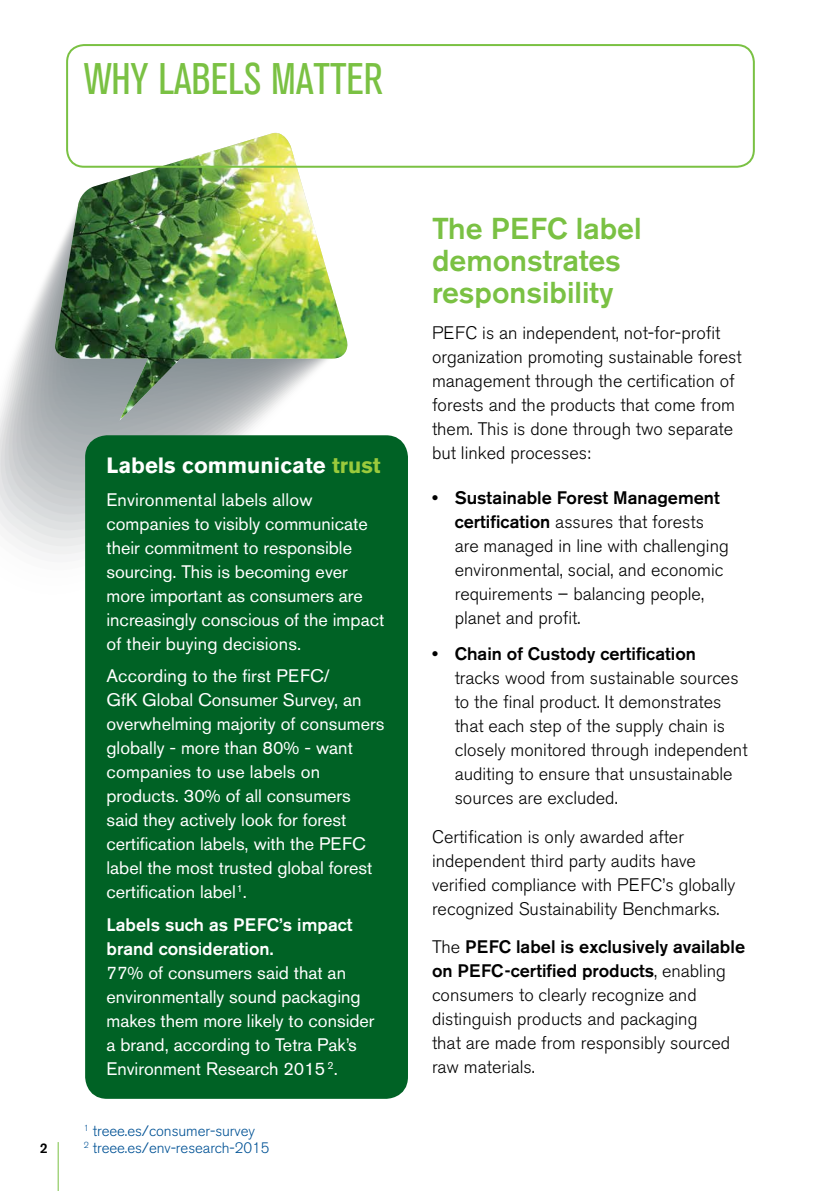
<style>
.page{position:relative;width:840px;height:1191px;background:#fff}
.page>*{position:absolute;margin:0;border:0;box-sizing:border-box;transform-origin:0 0}
.t1{font:condensed 44px "Akzidenz Grotesk BE";color:#7ac143}
.t2{font:500 30px/32px "Akzidenz Grotesk BE";color:#7ac143}
.t3{font:700 22px "Akzidenz Grotesk BE";color:#fff}
.t4{font:300 18px/24px "Akzidenz Grotesk BE";color:#000}
.t5{font:18px/24px "Akzidenz Grotesk BE";color:#fff}
.t6{font:500 18px/24px "Akzidenz Grotesk BE";color:#fff}
.t7{font:500 18px "Akzidenz Grotesk BE";color:#000}
.t8{font:300 15px/17px "Akzidenz Grotesk BE";letter-spacing:-.005em;color:#005295}
.t9{font:500 14px "Akzidenz Grotesk BE";color:#000}
.s1{color:#9aca3c}
.s2{font-weight:500}
</style>
<div class="page">
<hr style="left:58px;top:1142px;width:1px;height:49px;background:#7ac143">
<svg style="left:48px;top:265px;width:205px;height:170px;background:#b4b8bb"></svg>
<svg style="left:52px;top:260px;width:208px;height:167px;background:#b1b6b9"></svg>
<img style="left:54px;top:133px;width:294px;height:285px">
<div style="left:66px;top:44px;width:688px;height:124px;border:2px solid #7ac143;border-radius:17px"></div>
<div style="left:90px;top:440px;width:313px;height:653px;background:#006225;border-radius:17px"></div>
<div style="left:85px;top:435px;width:323px;height:663px;border:10px solid #006225;border-radius:17px"></div>
<h1 class="t1" style="left:84px;top:54px;width:108px">WHY LABELS</h1>
<h1 class="t1" style="left:271px;top:54px;width:44px">MATTER</h1>
<p class="t9" style="left:40px;top:1139px;width:9px">2</p>
<p class="t3" style="left:106px;top:453px;width:275px">Labels communicate <span class="s1">trust</span></p>
<p class="t5" style="left:106px;top:487px;width:279px">Environmental labels allow companies to visibly communicate their commitment to responsible sourcing. This is becoming ever more important as consumers are increasingly conscious of the impact of their buying decisions.</p>
<p class="t5" style="left:106px;top:664px;width:279px">According to the first PEFC/<br>GfK Global Consumer Survey, an overwhelming majority of consumers globally - more than 80% - want companies to use labels on products. 30% of all consumers said they actively look for forest certification labels, with the PEFC label the most trusted global forest certification label<sup>1</sup>.</p>
<p class="t6" style="left:106px;top:912px;width:247px">Labels such as PEFC’s impact brand consideration.</p>
<p class="t5" style="left:106px;top:960px;width:269px">77% of consumers said that an environmentally sound packaging makes them more likely to consider a brand, according to Tetra Pak’s<br>Environment Research 2015 <sup>2</sup>.</p>
<p class="t8" style="left:84px;top:1122px;width:187px"><sup>1</sup> treee.es/consumer-survey<br><sup>2</sup> treee.es/env-research-2015</p>
<h2 class="t2" style="left:432px;top:213px;width:211px">The PEFC label demonstrates responsibility</h2>
<p class="t4" style="left:432px;top:321px;width:311px">PEFC is an independent, not-for-profit organization promoting sustainable forest management through the certification of forests and the products that come from them. This is done through two separate but linked processes:</p>
<p class="t4" style="left:454px;top:486px;width:275px;text-indent:-23px"><span class="s2">• Sustainable Forest Management certification</span> assures that forests are managed in line with challenging environmental, social, and economic requirements – balancing people, planet and profit.</p>
<p class="t7" style="left:432px;top:642px;width:265px">• Chain of Custody certification</p>
<p class="t4" style="left:454px;top:666px;width:294px">tracks wood from sustainable sources to the final product. It demonstrates that each step of the supply chain is closely monitored through independent auditing to ensure that unsustainable sources are excluded.</p>
<p class="t4" style="left:432px;top:825px;width:305px">Certification is only awarded after independent third party audits have verified compliance with PEFC’s globally recognized Sustainability Benchmarks.</p>
<p class="t4" style="left:432px;top:935px;width:314px">The <span class="s2">PEFC label is exclusively available on PEFC-certified products</span>, enabling consumers to clearly recognize and distinguish products and packaging<br>that are made from responsibly sourced raw materials.</p>
</div>
